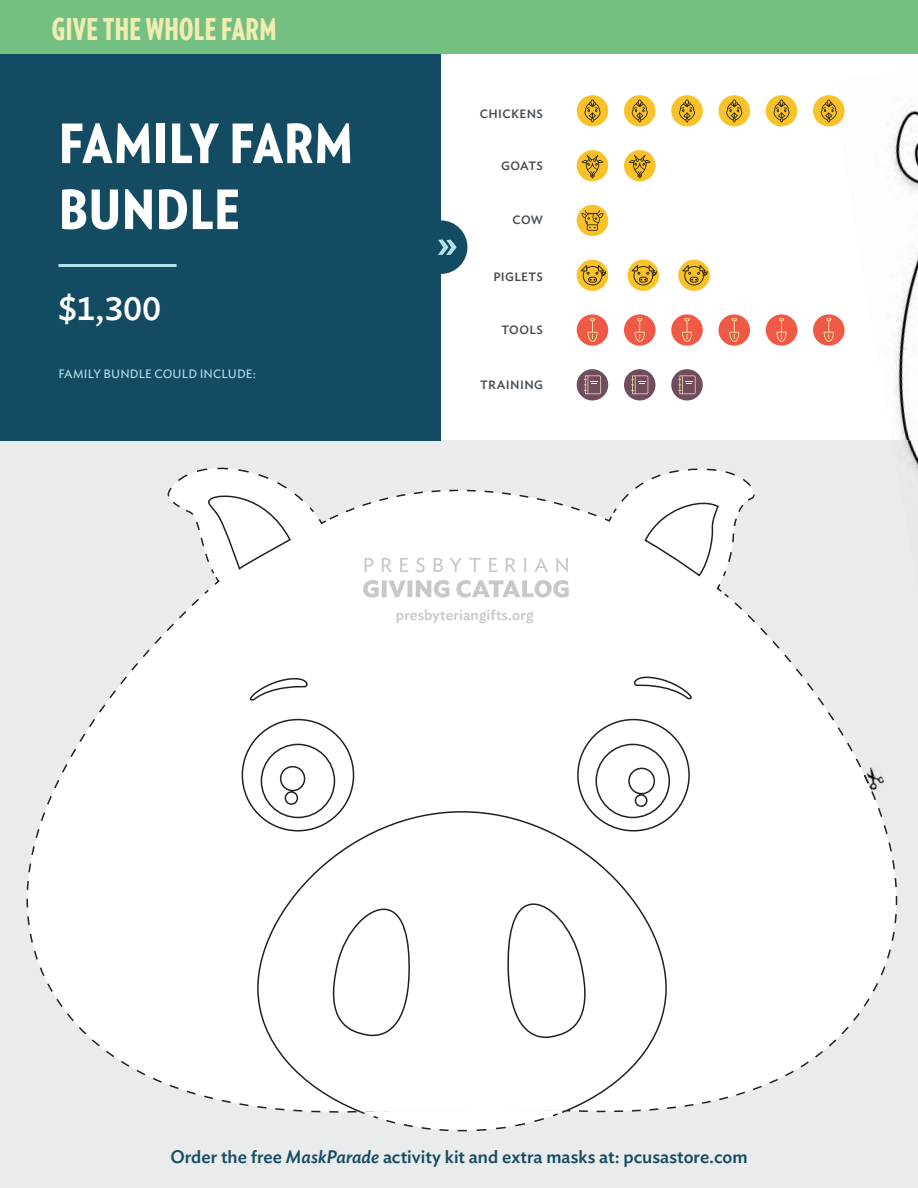
<style>
.page{position:relative;width:918px;height:1188px;background:#fff}
.page>*{position:absolute;margin:0;border:0;box-sizing:border-box;transform-origin:0 0}
.t1{font:900 54px/66px "Verlag Condensed";letter-spacing:.015em;color:#fff}
.t2{font:500 33px "Ideal Sans";color:#fff}
.t3{font:900 30px "Verlag Compressed";letter-spacing:.01em;color:#f1ecaf}
.t4{font:500 18px "Ideal Sans";color:#134c62}
.t5{font:500 14.85px "Ideal Sans";letter-spacing:.005em;color:#c7c8ca}
.t6{font:500 12px "Ideal Sans";letter-spacing:.03em;color:#434b52}
.t7{font:12px "Ideal Sans";letter-spacing:.01em;color:#b5e2ef}
.s1{font-style:italic}
</style>
<div class="page">
<div style="left:0;top:440px;width:918px;height:748px;background:#e9ebec"></div>
<div style="left:0;top:54px;width:441px;height:386px;background:#134c62"></div>
<div style="left:414px;top:220px;width:53px;height:54px;background:#134c62;border-radius:50%"></div>
<div style="left:0;top:0;width:918px;height:54px;background:#74c083"></div>
<img style="left:891px;top:104px;width:27px;height:336px">
<img style="left:903px;top:440px;width:15px;height:11px">
<svg style="left:26px;top:810px;width:20px;height:169px"></svg>
<svg style="left:880px;top:810px;width:17px;height:165px;fill:#fff"></svg>
<svg style="left:46px;top:598px;width:834px;height:508px"></svg>
<div style="left:256px;top:1041px;width:412px;height:72px;background:#fff"></div>
<div style="left:241px;top:675px;width:451px;height:366px;background:#fff"></div>
<svg style="left:167px;top:467px;width:588px;height:131px"></svg>
<svg style="left:358px;top:1109px;width:210px;height:23px"></svg>
<img style="left:863px;top:765px;width:21px;height:26px">
<img style="left:862px;top:771px;width:10px;height:20px">
<svg style="left:864px;top:775px;width:5px;height:9px"></svg>
<div style="left:577px;top:205px;width:31px;height:31px;background:#f9c228;border-radius:50%"></div>
<svg style="left:582px;top:210px;width:21px;height:21px"></svg>
<div style="left:577px;top:314px;width:31px;height:32px;background:#f05945;border-radius:50%"></div>
<svg style="left:587px;top:318px;width:11px;height:24px"></svg>
<div style="left:624px;top:314px;width:32px;height:32px;background:#f05945;border-radius:50%"></div>
<svg style="left:635px;top:318px;width:10px;height:24px"></svg>
<div style="left:671px;top:314px;width:32px;height:32px;background:#f05945;border-radius:50%"></div>
<svg style="left:682px;top:318px;width:10px;height:24px"></svg>
<div style="left:719px;top:314px;width:31px;height:32px;background:#f05945;border-radius:50%"></div>
<svg style="left:729px;top:318px;width:10px;height:24px"></svg>
<div style="left:766px;top:314px;width:31px;height:32px;background:#f05945;border-radius:50%"></div>
<svg style="left:777px;top:318px;width:10px;height:24px"></svg>
<div style="left:813px;top:314px;width:32px;height:32px;background:#f05945;border-radius:50%"></div>
<svg style="left:824px;top:318px;width:10px;height:24px"></svg>
<div style="left:577px;top:260px;width:31px;height:31px;background:#f9c228;border-radius:50%"></div>
<svg style="left:581px;top:265px;width:26px;height:20px"></svg>
<div style="left:627px;top:260px;width:32px;height:31px;background:#f9c228;border-radius:50%"></div>
<svg style="left:631px;top:265px;width:27px;height:20px"></svg>
<div style="left:678px;top:260px;width:32px;height:31px;background:#f9c228;border-radius:50%"></div>
<svg style="left:682px;top:265px;width:26px;height:20px"></svg>
<div style="left:577px;top:369px;width:31px;height:31px;background:#704c5e;border-radius:50%"></div>
<svg style="left:584px;top:375px;width:17px;height:19px"></svg>
<div style="left:624px;top:369px;width:32px;height:31px;background:#704c5e;border-radius:50%"></div>
<svg style="left:631px;top:375px;width:17px;height:19px"></svg>
<div style="left:671px;top:369px;width:32px;height:31px;background:#704c5e;border-radius:50%"></div>
<svg style="left:678px;top:375px;width:18px;height:19px"></svg>
<div style="left:766px;top:95px;width:31px;height:32px;background:#f9c228;border-radius:50%"></div>
<svg style="left:774px;top:99px;width:16px;height:23px"></svg>
<div style="left:813px;top:95px;width:32px;height:32px;background:#f9c228;border-radius:50%"></div>
<svg style="left:821px;top:99px;width:16px;height:23px"></svg>
<div style="left:719px;top:95px;width:31px;height:32px;background:#f9c228;border-radius:50%"></div>
<svg style="left:726px;top:99px;width:16px;height:23px"></svg>
<div style="left:671px;top:95px;width:32px;height:32px;background:#f9c228;border-radius:50%"></div>
<svg style="left:679px;top:99px;width:16px;height:23px"></svg>
<div style="left:624px;top:95px;width:32px;height:32px;background:#f9c228;border-radius:50%"></div>
<svg style="left:632px;top:99px;width:16px;height:23px"></svg>
<div style="left:577px;top:95px;width:31px;height:32px;background:#f9c228;border-radius:50%"></div>
<svg style="left:584px;top:99px;width:16px;height:23px"></svg>
<div style="left:577px;top:150px;width:31px;height:31px;background:#f9c228;border-radius:50%"></div>
<svg style="left:582px;top:155px;width:21px;height:23px"></svg>
<div style="left:624px;top:150px;width:32px;height:31px;background:#f9c228;border-radius:50%"></div>
<svg style="left:629px;top:155px;width:22px;height:23px"></svg>
<hr style="left:58px;top:264px;width:119px;height:3px;background:#b5e2ef">
<svg style="left:438px;top:239px;width:19px;height:16px"></svg>
<h3 class="t3" style="left:52px;top:7px;width:226px">GIVE THE WHOLE FARM</h3>
<h1 class="t1" style="left:59px;top:108px;width:296px">FAMILY FARM<br>BUNDLE</h1>
<h2 class="t2" style="left:58px;top:283px;width:104px">$1,300</h2>
<p class="t7" style="left:58px;top:365px;width:199px">FAMILY BUNDLE COULD INCLUDE:</p>
<p class="t6" style="left:480px;top:105px;width:65px">CHICKENS</p>
<p class="t6" style="left:501px;top:156px;width:43px">GOATS</p>
<p class="t6" style="left:513px;top:211px;width:32px">COW</p>
<p class="t6" style="left:493px;top:267px;width:51px">PIGLETS</p>
<p class="t6" style="left:501px;top:321px;width:43px">TOOLS</p>
<p class="t6" style="left:480px;top:375px;width:65px">TRAINING</p>
<p class="t5" style="left:396px;top:604px;width:139px">presbyteriangifts.org</p>
<p class="t4" style="left:170px;top:1142px;width:579px">Order the free <span class="s1">MaskParade</span> activity kit and extra masks at: pcusastore.com</p>
</div>
